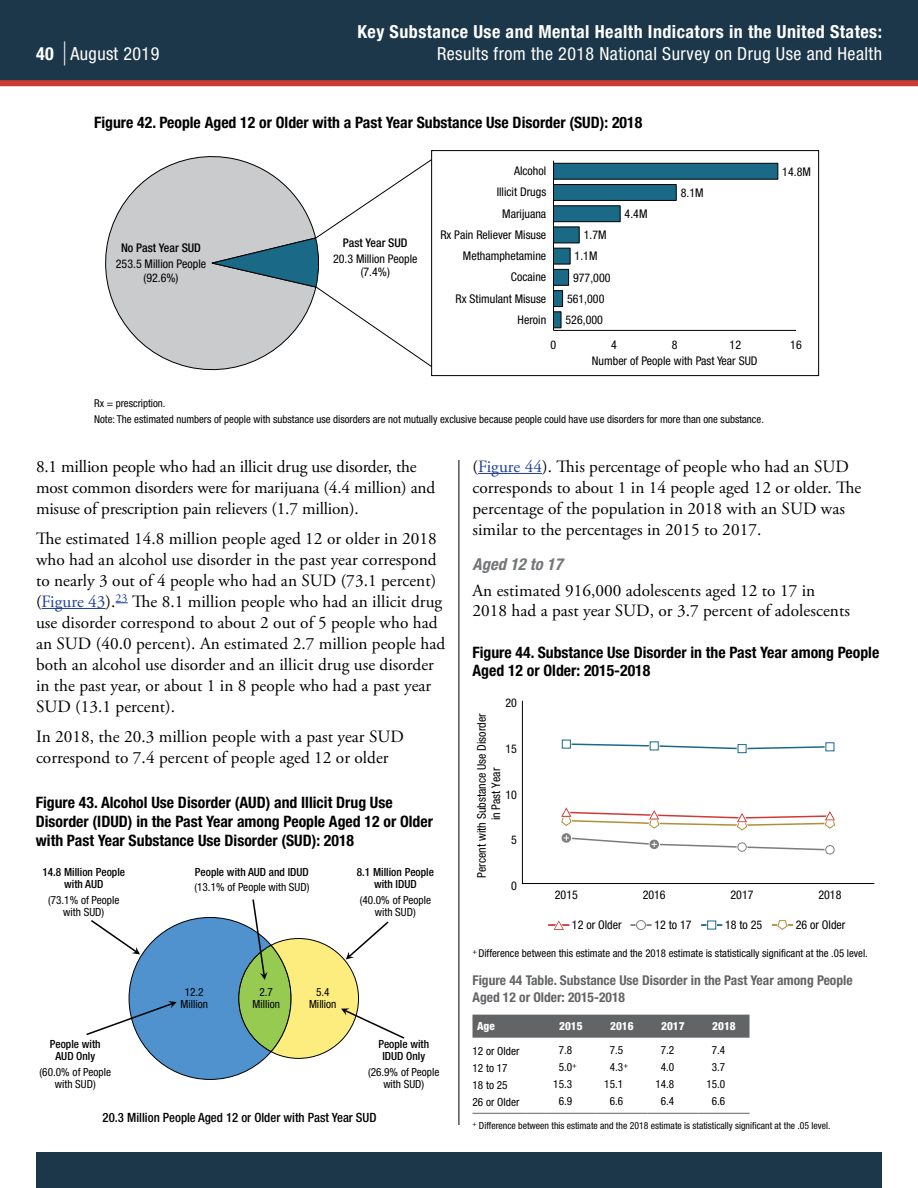
<style>
.page{position:relative;width:918px;height:1188px;background:#fff}
.page>*{position:absolute;margin:0;border:0;box-sizing:border-box;transform-origin:0 0}
.t1{font:condensed 18px "Helvetica Neue LT Std";letter-spacing:.025em;color:#fff}
.t2{font:700 condensed 18px "Helvetica Neue LT Std";letter-spacing:.025em;color:#fff}
.t3{font:17.25px/21px "Adobe Garamond Pro";letter-spacing:.005em;color:#000}
.t4{font:italic 700 condensed 16.5px "Helvetica Neue LT Std";letter-spacing:.005em;color:#737577}
.t5{font:700 condensed 15.75px/18.8px "Helvetica Neue LT Std";color:#000}
.t6{font:700 condensed 13.5px/16.5px "Helvetica Neue LT Std";color:#636466}
.t7{font:500 condensed 12.75px "Helvetica Neue LT Std";color:#000}
.t8{font:condensed 12px/21.1px "Helvetica Neue LT Std";color:#000;text-align:center}
.t9{font:500 condensed 12px "Helvetica Neue LT Std";color:#000}
.t10{font:condensed 11.25px/12.5px "Helvetica Neue LT Std";letter-spacing:.005em;color:#000;text-align:center}
.t11{font:500 condensed 11.25px/12.5px "Helvetica Neue LT Std";color:#000;text-align:center}
.t12{font:800 condensed 11.25px "Helvetica Neue LT Std";letter-spacing:.005em;color:#fff}
.t13{font:condensed 10.8px "Helvetica Neue LT Std";color:#000}
.t14{font:condensed 9.75px "Helvetica Neue LT Std";color:#000}
.s1{font-size:32.4px}
.s2{color:#1f419a}
</style>
<div class="page">
<div style="left:0;top:0;width:918px;height:81px;background:#1c374a"></div>
<div style="left:36px;top:1152px;width:846px;height:36px;background:#1c374a"></div>
<hr style="left:459px;top:117px;width:1px;height:1008px;background:#000">
<div style="left:0;top:80px;width:918px;height:6px;background:#ce3a36"></div>
<hr style="left:42px;top:608px;width:64px;height:1px;background:#1f419a">
<svg style="left:116px;top:602px;width:12px;height:1px"></svg>
<hr style="left:478px;top:473px;width:64px;height:1px;background:#1f419a">
<img style="left:86px;top:899px;width:319px;height:181px">
<img style="left:521px;top:700px;width:354px;height:230px">
<div style="left:472px;top:1015px;width:278px;height:23px;background:#636466"></div>
<hr style="left:545px;top:1113px;width:51px;height:1px;background:#636466">
<hr style="left:596px;top:1113px;width:51px;height:1px;background:#636466">
<hr style="left:647px;top:1113px;width:51px;height:1px;background:#636466">
<hr style="left:698px;top:1113px;width:52px;height:1px;background:#636466">
<hr style="left:472px;top:1113px;width:54px;height:1px;background:#636466">
<svg style="left:526px;top:1113px;width:19px;height:1px"></svg>
<div style="left:447px;top:112px;width:24px;height:348px;background:#fff"></div>
<img style="left:105px;top:150px;width:715px;height:227px">
<p class="t2" style="left:358px;top:21px;width:526px">Key Substance Use and Mental Health Indicators in the United States:</p>
<p class="t1" style="left:63px;top:43px;width:98px"><span class="s1">|</span> August 2019</p>
<p class="t2" style="left:36px;top:43px;width:19px">40</p>
<p class="t1" style="left:437px;top:43px;width:446px">Results from the 2018 National Survey on Drug Use and Health</p>
<p class="t5" style="left:94px;top:113px;width:550px">Figure 42. People Aged 12 or Older with a Past Year Substance Use Disorder (SUD): 2018</p>
<p class="t9" style="left:121px;top:241px;width:81px">No Past Year SUD</p>
<p class="t8" style="left:116px;top:257px;width:92px;line-height:13.2px">253.5 Million People (92.6%)</p>
<p class="t9" style="left:343px;top:235px;width:66px">Past Year SUD</p>
<p class="t8" style="left:333px;top:252px;width:86px;line-height:13.2px">20.3 Million People (7.4%)</p>
<p class="t8" style="left:440px;top:160px;width:107px;text-align:right">Alcohol<br>Illicit Drugs<br>Marijuana<br>Rx Pain Reliever Misuse<br>Methamphetamine<br>Cocaine<br>Rx Stimulant Misuse<br>Heroin</p>
<p class="t8" style="left:584px;top:224px;width:24px">1.7M</p>
<p class="t8" style="left:575px;top:246px;width:24px">1.1M</p>
<p class="t8" style="left:573px;top:267px;width:39px">977,000</p>
<p class="t8" style="left:567px;top:288px;width:39px">561,000</p>
<p class="t8" style="left:566px;top:309px;width:39px">526,000</p>
<p class="t8" style="left:625px;top:203px;width:24px">4.4M</p>
<p class="t8" style="left:681px;top:182px;width:24px">8.1M</p>
<p class="t8" style="left:782px;top:161px;width:30px">14.8M</p>
<p class="t8" style="left:551px;top:334px;width:7px">0</p>
<p class="t8" style="left:611px;top:334px;width:7px">4</p>
<p class="t8" style="left:672px;top:334px;width:7px">8</p>
<p class="t8" style="left:730px;top:334px;width:13px">12</p>
<p class="t8" style="left:790px;top:334px;width:13px">16</p>
<p class="t8" style="left:592px;top:350px;width:167px">Number of People with Past Year SUD</p>
<p class="t13" style="left:94px;top:397px;width:73px">Rx = prescription.</p>
<p class="t13" style="left:94px;top:413px;width:671px">Note: The estimated numbers of people with substance use disorders are not mutually exclusive because people could have use disorders for more than one substance.</p>
<p class="t3" style="left:36px;top:456px;width:401px">8.1 million people who had an illicit drug use disorder, the most common disorders were for marijuana (4.4 million) and misuse of prescription pain relievers (1.7 million).</p>
<p class="t3" style="left:36px;top:528px;width:411px">The estimated 14.8 million people aged 12 or older in 2018 who had an alcohol use disorder in the past year correspond to nearly 3 out of 4 people who had an SUD (73.1 percent) (<span class="s2">Figure 43</span>).<sup>23</sup> The 8.1 million people who had an illicit drug use disorder correspond to about 2 out of 5 people who had an SUD (40.0 percent). An estimated 2.7 million people had both an alcohol use disorder and an illicit drug use disorder in the past year, or about 1 in 8 people who had a past year SUD (13.1 percent).</p>
<p class="t3" style="left:36px;top:726px;width:369px">In 2018, the 20.3 million people with a past year SUD correspond to 7.4 percent of people aged 12 or older</p>
<p class="t5" style="left:36px;top:793px;width:399px">Figure 43. Alcohol Use Disorder (AUD) and Illicit Drug Use<br>Disorder (IDUD) in the Past Year among People Aged 12 or Older with Past Year Substance Use Disorder (SUD): 2018</p>
<p class="t11" style="left:42px;top:866px;width:84px">14.8 Million People with AUD</p>
<p class="t10" style="left:48px;top:894px;width:73px">(73.1% of People with SUD)</p>
<p class="t11" style="left:195px;top:866px;width:115px">People with AUD and IDUD</p>
<p class="t10" style="left:194px;top:881px;width:116px">(13.1% of People with SUD)</p>
<p class="t11" style="left:357px;top:866px;width:79px">8.1 Million People with IDUD</p>
<p class="t10" style="left:360px;top:894px;width:73px">(40.0% of People with SUD)</p>
<p class="t10" style="left:181px;top:986px;width:29px">12.2<br>Million</p>
<p class="t10" style="left:253px;top:986px;width:29px">2.7<br>Million</p>
<p class="t10" style="left:309px;top:986px;width:29px">5.4<br>Million</p>
<p class="t11" style="left:50px;top:1037px;width:52px">People with<br>AUD Only</p>
<p class="t10" style="left:40px;top:1065px;width:73px">(60.0% of People with SUD)</p>
<p class="t11" style="left:378px;top:1037px;width:52px">People with<br>IDUD Only</p>
<p class="t10" style="left:368px;top:1065px;width:73px">(26.9% of People with SUD)</p>
<p class="t7" style="left:103px;top:1110px;width:275px">20.3 Million People Aged 12 or Older with Past Year SUD</p>
<p class="t3" style="left:472px;top:456px;width:390px">(<span class="s2">Figure 44</span>). This percentage of people who had an SUD corresponds to about 1 in 14 people aged 12 or older. The percentage of the population in 2018 with an SUD was similar to the percentages in 2015 to 2017.</p>
<h4 class="t4" style="left:472px;top:554px;width:92px">Aged 12 to 17</h4>
<p class="t3" style="left:472px;top:580px;width:379px">An estimated 916,000 adolescents aged 12 to 17 in<br>2018 had a past year SUD, or 3.7 percent of adolescents</p>
<p class="t5" style="left:472px;top:643px;width:408px">Figure 44. Substance Use Disorder in the Past Year among People<br>Aged 12 or Older: 2015-2018</p>
<p class="t8" style="left:474px;top:878px;width:166px;line-height:14.4px;rotate:-90deg">Percent with Substance Use Disorder in Past Year</p>
<p class="t8" style="left:511px;top:875px;width:7px">0</p>
<p class="t8" style="left:505px;top:693px;width:13px">20</p>
<p class="t8" style="left:505px;top:738px;width:13px">15</p>
<p class="t8" style="left:505px;top:784px;width:13px">10</p>
<p class="t8" style="left:511px;top:829px;width:7px">5</p>
<p class="t8" style="left:555px;top:884px;width:25px">2015</p>
<p class="t8" style="left:643px;top:884px;width:25px">2016</p>
<p class="t8" style="left:731px;top:884px;width:25px">2017</p>
<p class="t8" style="left:818px;top:884px;width:25px">2018</p>
<p class="t8" style="left:572px;top:914px;width:51px">12 or Older</p>
<p class="t8" style="left:654px;top:914px;width:39px">12 to 17</p>
<p class="t8" style="left:725px;top:914px;width:39px">18 to 25</p>
<p class="t8" style="left:796px;top:914px;width:51px">26 or Older</p>
<p class="t13" style="left:472px;top:947px;width:397px"><sup>+</sup> Difference between this estimate and the 2018 estimate is statistically significant at the .05 level.</p>
<p class="t6" style="left:472px;top:972px;width:382px">Figure 44 Table. Substance Use Disorder in the Past Year among People<br>Aged 12 or Older: 2015-2018</p>
<p class="t12" style="left:477px;top:1019px;width:19px">Age</p>
<p class="t12" style="left:559px;top:1019px;width:25px">2015</p>
<p class="t12" style="left:610px;top:1019px;width:25px">2016</p>
<p class="t12" style="left:661px;top:1019px;width:25px">2017</p>
<p class="t12" style="left:712px;top:1019px;width:25px">2018</p>
<p class="t10" style="left:472px;top:1044px;width:48px">12 or Older</p>
<p class="t10" style="left:559px;top:1044px;width:15px">7.8</p>
<p class="t10" style="left:610px;top:1044px;width:15px">7.5</p>
<p class="t10" style="left:661px;top:1044px;width:15px">7.2</p>
<p class="t10" style="left:712px;top:1044px;width:15px">7.4</p>
<p class="t10" style="left:472px;top:1061px;width:37px">12 to 17</p>
<p class="t10" style="left:559px;top:1061px;width:20px">5.0<sup>+</sup></p>
<p class="t10" style="left:610px;top:1061px;width:20px">4.3<sup>+</sup></p>
<p class="t10" style="left:661px;top:1061px;width:15px">4.0</p>
<p class="t10" style="left:712px;top:1061px;width:15px">3.7</p>
<p class="t10" style="left:472px;top:1078px;width:37px">18 to 25</p>
<p class="t10" style="left:553px;top:1078px;width:21px">15.3</p>
<p class="t10" style="left:604px;top:1078px;width:21px">15.1</p>
<p class="t10" style="left:655px;top:1078px;width:21px">14.8</p>
<p class="t10" style="left:706px;top:1078px;width:21px">15.0</p>
<p class="t10" style="left:472px;top:1096px;width:48px">26 or Older</p>
<p class="t10" style="left:559px;top:1095px;width:15px">6.9</p>
<p class="t10" style="left:610px;top:1095px;width:15px">6.6</p>
<p class="t10" style="left:661px;top:1095px;width:15px">6.4</p>
<p class="t10" style="left:712px;top:1095px;width:15px">6.6</p>
<p class="t14" style="left:472px;top:1120px;width:360px"><sup>+</sup> Difference between this estimate and the 2018 estimate is statistically significant at the .05 level.</p>
</div>
